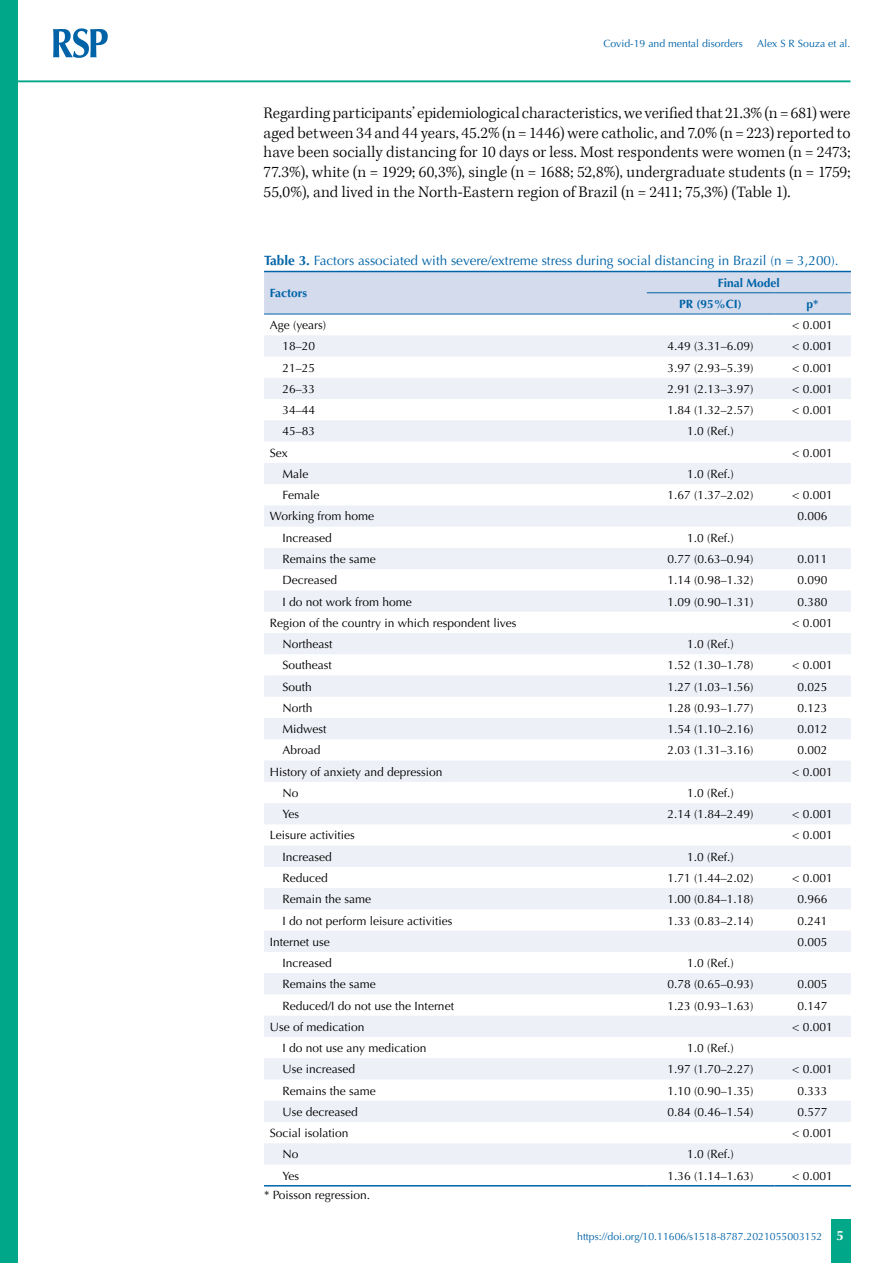
<style>
.page{position:relative;width:893px;height:1263px;background:#fff}
.page>*{position:absolute;margin:0;border:0;box-sizing:border-box;transform-origin:0 0}
.t1{font:300 16.5px/19.8px "Kepler Std";letter-spacing:.005em;color:#000;text-align:justify}
.t2{font:13.5px "Optima";color:#0063a7}
.t3{font:700 13.5px "Optima";color:#fff}
.t4{font:12px "Optima";color:#000}
.t5{font:700 12px/21.3px "Optima";color:#0063a7}
.t6{font:10.5px "Optima";color:#0063a7}
.s1{font-weight:700}
</style>
<div class="page">
<div style="left:831px;top:1220px;width:20px;height:43px;background:#00a788"></div>
<div style="left:0;top:0;width:18px;height:1263px;background:#00a788"></div>
<svg style="left:53px;top:28px;width:55px;height:30px"></svg>
<hr style="left:18px;top:80px;width:832px;height:2px;background:#00a788">
<div style="left:264px;top:272px;width:587px;height:42px;background:#d4dbec"></div>
<svg style="left:264px;top:335px;width:587px;height:829px;fill:#f1f3f8"></svg>
<hr style="left:647px;top:292px;width:127px;height:1px;background:#0063a7">
<hr style="left:774px;top:292px;width:77px;height:1px;background:#0063a7">
<hr style="left:264px;top:271px;width:383px;height:1px;background:#0063a7">
<hr style="left:647px;top:271px;width:127px;height:1px;background:#0063a7">
<hr style="left:774px;top:271px;width:77px;height:1px;background:#0063a7">
<hr style="left:264px;top:314px;width:383px;height:1px;background:#0063a7">
<hr style="left:647px;top:314px;width:127px;height:1px;background:#0063a7">
<hr style="left:774px;top:314px;width:77px;height:1px;background:#0063a7">
<hr style="left:264px;top:1185px;width:383px;height:1px;background:#0063a7">
<hr style="left:647px;top:1185px;width:127px;height:1px;background:#0063a7">
<hr style="left:774px;top:1185px;width:77px;height:1px;background:#0063a7">
<p class="t6" style="left:603px;top:37px;width:141px">Covid-19 and mental disorders</p>
<p class="t6" style="left:757px;top:37px;width:95px">Alex S R Souza et al.</p>
<p class="t1" style="left:264px;top:103px;width:588px">Regarding participants’ epidemiological characteristics, we verified that 21.3% (n = 681) were aged between 34 and 44 years, 45.2% (n = 1446) were catholic, and 7.0% (n = 223) reported to have been socially distancing for 10 days or less. Most respondents were women (n = 2473; 77.3%), white (n = 1929; 60,3%), single (n = 1688; 52,8%), undergraduate students (n = 1759; 55,0%), and lived in the North-Eastern region of Brazil (n = 2411; 75,3%) (Table 1).</p>
<p class="t2" style="left:264px;top:252px;width:576px"><span class="s1">Table 3.</span> Factors associated with severe/extreme stress during social distancing in Brazil (n = 3,200).</p>
<p class="t5" style="left:270px;top:283px;width:39px">Factors</p>
<p class="t5" style="left:679px;top:272px;width:102px;text-indent:39px">Final Model<br>PR (95%CI)</p>
<p class="t5" style="left:807px;top:293px;width:13px">p*</p>
<p class="t4" style="left:270px;top:318px;width:58px">Age (years)</p>
<p class="t4" style="left:792px;top:318px;width:42px">&lt; 0.001</p>
<p class="t4" style="left:283px;top:339px;width:34px">18–20</p>
<p class="t4" style="left:667px;top:339px;width:88px">4.49 (3.31–6.09)</p>
<p class="t4" style="left:792px;top:339px;width:42px">&lt; 0.001</p>
<p class="t4" style="left:283px;top:361px;width:34px">21–25</p>
<p class="t4" style="left:667px;top:361px;width:88px">3.97 (2.93–5.39)</p>
<p class="t4" style="left:792px;top:361px;width:42px">&lt; 0.001</p>
<p class="t4" style="left:283px;top:382px;width:34px">26–33</p>
<p class="t4" style="left:667px;top:382px;width:88px">2.91 (2.13–3.97)</p>
<p class="t4" style="left:792px;top:382px;width:42px">&lt; 0.001</p>
<p class="t4" style="left:283px;top:403px;width:34px">34–44</p>
<p class="t4" style="left:667px;top:403px;width:88px">1.84 (1.32–2.57)</p>
<p class="t4" style="left:792px;top:403px;width:42px">&lt; 0.001</p>
<p class="t4" style="left:283px;top:424px;width:34px">45–83</p>
<p class="t4" style="left:687px;top:424px;width:48px">1.0 (Ref.)</p>
<p class="t4" style="left:270px;top:446px;width:19px">Sex</p>
<p class="t4" style="left:792px;top:446px;width:42px">&lt; 0.001</p>
<p class="t4" style="left:283px;top:467px;width:28px">Male</p>
<p class="t4" style="left:687px;top:467px;width:48px">1.0 (Ref.)</p>
<p class="t4" style="left:283px;top:488px;width:38px">Female</p>
<p class="t4" style="left:667px;top:488px;width:88px">1.67 (1.37–2.02)</p>
<p class="t4" style="left:792px;top:488px;width:42px">&lt; 0.001</p>
<p class="t4" style="left:270px;top:509px;width:106px">Working from home</p>
<p class="t4" style="left:798px;top:509px;width:32px">0.006</p>
<p class="t4" style="left:283px;top:531px;width:51px">Increased</p>
<p class="t4" style="left:687px;top:531px;width:48px">1.0 (Ref.)</p>
<p class="t4" style="left:283px;top:552px;width:95px">Remains the same</p>
<p class="t4" style="left:667px;top:552px;width:88px">0.77 (0.63–0.94)</p>
<p class="t4" style="left:798px;top:552px;width:32px">0.011</p>
<p class="t4" style="left:283px;top:573px;width:56px">Decreased</p>
<p class="t4" style="left:667px;top:573px;width:88px">1.14 (0.98–1.32)</p>
<p class="t4" style="left:798px;top:573px;width:32px">0.090</p>
<p class="t4" style="left:283px;top:594px;width:131px">I do not work from home</p>
<p class="t4" style="left:667px;top:594px;width:88px">1.09 (0.90–1.31)</p>
<p class="t4" style="left:798px;top:594px;width:32px">0.380</p>
<p class="t4" style="left:270px;top:616px;width:248px">Region of the country in which respondent lives</p>
<p class="t4" style="left:792px;top:616px;width:42px">&lt; 0.001</p>
<p class="t4" style="left:283px;top:637px;width:52px">Northeast</p>
<p class="t4" style="left:687px;top:637px;width:48px">1.0 (Ref.)</p>
<p class="t4" style="left:283px;top:658px;width:51px">Southeast</p>
<p class="t4" style="left:667px;top:658px;width:88px">1.52 (1.30–1.78)</p>
<p class="t4" style="left:792px;top:658px;width:42px">&lt; 0.001</p>
<p class="t4" style="left:283px;top:679px;width:31px">South</p>
<p class="t4" style="left:667px;top:679px;width:88px">1.27 (1.03–1.56)</p>
<p class="t4" style="left:798px;top:679px;width:32px">0.025</p>
<p class="t4" style="left:283px;top:701px;width:32px">North</p>
<p class="t4" style="left:667px;top:701px;width:88px">1.28 (0.93–1.77)</p>
<p class="t4" style="left:798px;top:701px;width:32px">0.123</p>
<p class="t4" style="left:283px;top:722px;width:45px">Midwest</p>
<p class="t4" style="left:667px;top:722px;width:88px">1.54 (1.10–2.16)</p>
<p class="t4" style="left:798px;top:722px;width:32px">0.012</p>
<p class="t4" style="left:283px;top:743px;width:40px">Abroad</p>
<p class="t4" style="left:667px;top:743px;width:88px">2.03 (1.31–3.16)</p>
<p class="t4" style="left:798px;top:743px;width:32px">0.002</p>
<p class="t4" style="left:270px;top:765px;width:174px">History of anxiety and depression</p>
<p class="t4" style="left:792px;top:765px;width:42px">&lt; 0.001</p>
<p class="t4" style="left:283px;top:786px;width:18px">No</p>
<p class="t4" style="left:687px;top:786px;width:48px">1.0 (Ref.)</p>
<p class="t4" style="left:283px;top:807px;width:18px">Yes</p>
<p class="t4" style="left:667px;top:807px;width:88px">2.14 (1.84–2.49)</p>
<p class="t4" style="left:792px;top:807px;width:42px">&lt; 0.001</p>
<p class="t4" style="left:270px;top:828px;width:87px">Leisure activities</p>
<p class="t4" style="left:792px;top:828px;width:42px">&lt; 0.001</p>
<p class="t4" style="left:283px;top:850px;width:51px">Increased</p>
<p class="t4" style="left:687px;top:850px;width:48px">1.0 (Ref.)</p>
<p class="t4" style="left:283px;top:871px;width:47px">Reduced</p>
<p class="t4" style="left:667px;top:871px;width:88px">1.71 (1.44–2.02)</p>
<p class="t4" style="left:792px;top:871px;width:42px">&lt; 0.001</p>
<p class="t4" style="left:283px;top:892px;width:90px">Remain the same</p>
<p class="t4" style="left:667px;top:892px;width:88px">1.00 (0.84–1.18)</p>
<p class="t4" style="left:798px;top:892px;width:32px">0.966</p>
<p class="t4" style="left:283px;top:913px;width:171px">I do not perform leisure activities</p>
<p class="t4" style="left:667px;top:913px;width:88px">1.33 (0.83–2.14)</p>
<p class="t4" style="left:798px;top:913px;width:32px">0.241</p>
<p class="t4" style="left:270px;top:935px;width:62px">Internet use</p>
<p class="t4" style="left:798px;top:935px;width:32px">0.005</p>
<p class="t4" style="left:283px;top:956px;width:51px">Increased</p>
<p class="t4" style="left:687px;top:956px;width:48px">1.0 (Ref.)</p>
<p class="t4" style="left:283px;top:977px;width:95px">Remains the same</p>
<p class="t4" style="left:667px;top:977px;width:88px">0.78 (0.65–0.93)</p>
<p class="t4" style="left:798px;top:977px;width:32px">0.005</p>
<p class="t4" style="left:283px;top:998px;width:173px">Reduced/I do not use the Internet</p>
<p class="t4" style="left:667px;top:998px;width:88px">1.23 (0.93–1.63)</p>
<p class="t4" style="left:798px;top:998px;width:32px">0.147</p>
<p class="t4" style="left:270px;top:1020px;width:96px">Use of medication</p>
<p class="t4" style="left:792px;top:1020px;width:42px">&lt; 0.001</p>
<p class="t4" style="left:283px;top:1041px;width:145px">I do not use any medication</p>
<p class="t4" style="left:687px;top:1041px;width:48px">1.0 (Ref.)</p>
<p class="t4" style="left:283px;top:1062px;width:74px">Use increased</p>
<p class="t4" style="left:667px;top:1062px;width:88px">1.97 (1.70–2.27)</p>
<p class="t4" style="left:792px;top:1062px;width:42px">&lt; 0.001</p>
<p class="t4" style="left:283px;top:1083px;width:95px">Remains the same</p>
<p class="t4" style="left:667px;top:1083px;width:88px">1.10 (0.90–1.35)</p>
<p class="t4" style="left:798px;top:1083px;width:32px">0.333</p>
<p class="t4" style="left:283px;top:1105px;width:77px">Use decreased</p>
<p class="t4" style="left:667px;top:1105px;width:88px">0.84 (0.46–1.54)</p>
<p class="t4" style="left:798px;top:1105px;width:32px">0.577</p>
<p class="t4" style="left:270px;top:1126px;width:80px">Social isolation</p>
<p class="t4" style="left:792px;top:1126px;width:42px">&lt; 0.001</p>
<p class="t4" style="left:283px;top:1147px;width:18px">No</p>
<p class="t4" style="left:687px;top:1147px;width:48px">1.0 (Ref.)</p>
<p class="t4" style="left:283px;top:1169px;width:18px">Yes</p>
<p class="t4" style="left:667px;top:1169px;width:88px">1.36 (1.14–1.63)</p>
<p class="t4" style="left:792px;top:1169px;width:42px">&lt; 0.001</p>
<p class="t4" style="left:264px;top:1188px;width:108px">* Poisson regression.</p>
<p class="t6" style="left:577px;top:1230px;width:247px">https://doi.org/10.11606/s1518-8787.2021055003152</p>
<p class="t3" style="left:836px;top:1227px;width:9px">5</p>
</div>
